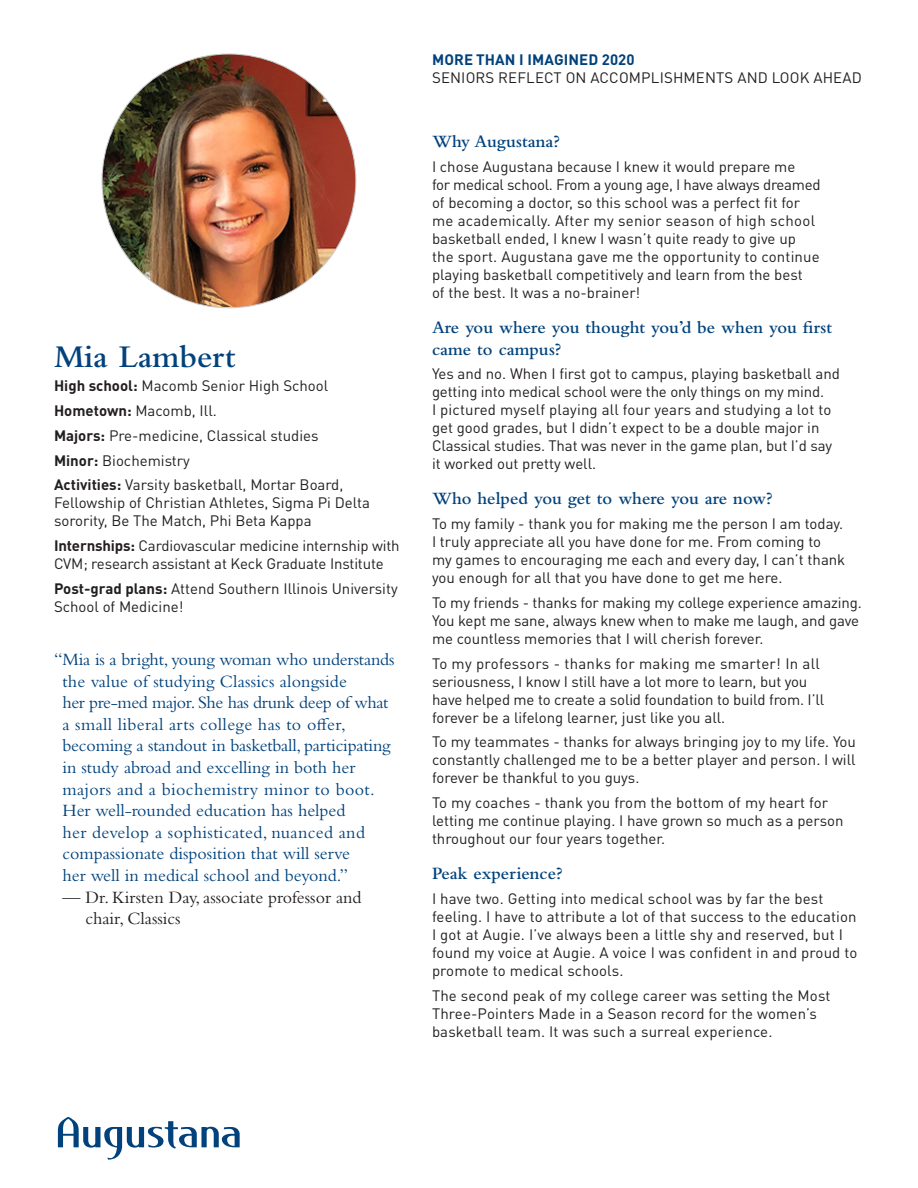
<style>
.page{position:relative;width:918px;height:1188px;background:#fff}
.page>*{position:absolute;margin:0;border:0;box-sizing:border-box;transform-origin:0 0}
.Subhead{font:600 33px "Bembo Std";color:#01427c}
.t1{font:18px/21.6px "Bembo Std";color:#01427c}
.Subhead-2{font:600 18px/21.6px "Bembo Std";color:#01427c}
.t2{font:18px/21.6px "Bembo Std";color:#231f20}
.Body_Copy{font:15px/18px "DINOT";color:#231f20}
.t3{font:700 15px "DINOT";letter-spacing:.01em;color:#01427c}
.s1{font-weight:700}
</style>
<div class="page">
<svg style="left:58px;top:1117px;width:182px;height:43px"></svg>
<img style="left:102px;top:54px;width:254px;height:253px">
<p class="Subhead" style="left:54px;top:338px;width:183px">Mia Lambert</p>
<p class="Body_Copy" style="left:54px;top:376px;width:276px"><span class="s1">High school:</span> Macomb Senior High School</p>
<p class="Body_Copy" style="left:54px;top:401px;width:164px"><span class="s1">Hometown:</span> Macomb, Ill.</p>
<p class="Body_Copy" style="left:54px;top:426px;width:266px"><span class="s1">Majors:</span> Pre-medicine, Classical studies</p>
<p class="Body_Copy" style="left:54px;top:451px;width:137px"><span class="s1">Minor:</span> Biochemistry</p>
<p class="Body_Copy" style="left:54px;top:475px;width:317px"><span class="s1">Activities:</span> Varsity basketball, Mortar Board,<br>Fellowship of Christian Athletes, Sigma Pi Delta sorority, Be The Match, Phi Beta Kappa</p>
<p class="Body_Copy" style="left:54px;top:536px;width:347px"><span class="s1">Internships:</span> Cardiovascular medicine internship with<br>CVM; research assistant at Keck Graduate Institute</p>
<p class="Body_Copy" style="left:54px;top:579px;width:345px"><span class="s1">Post-grad plans:</span> Attend Southern Illinois University<br>School of Medicine!</p>
<p class="t1" style="left:62px;top:648px;width:334px;text-indent:-8px">“Mia is a bright, young woman who understands the value of studying Classics alongside<br>her pre-med major. She has drunk deep of what a small liberal arts college has to offer, becoming a standout in basketball, participating in study abroad and excelling in both her majors and a biochemistry minor to boot.<br>Her well-rounded education has helped<br>her develop a sophisticated, nuanced and compassionate disposition that will serve<br>her well in medical school and beyond.”</p>
<p class="t2" style="left:85px;top:886px;width:278px;text-indent:-23px">— Dr. Kirsten Day, associate professor and chair, Classics</p>
<p class="t3" style="left:432px;top:50px;width:204px">MORE THAN I IMAGINED 2020</p>
<p class="Body_Copy" style="left:432px;top:68px;width:431px">SENIORS REFLECT ON ACCOMPLISHMENTS AND LOOK AHEAD</p>
<p class="Subhead-2" style="left:432px;top:131px;width:129px">Why Augustana?</p>
<p class="Body_Copy" style="left:432px;top:157px;width:390px">I chose Augustana because I knew it would prepare me<br>for medical school. From a young age, I have always dreamed of becoming a doctor, so this school was a perfect fit for me academically. After my senior season of high school basketball ended, I knew I wasn’t quite ready to give up the sport. Augustana gave me the opportunity to continue playing basketball competitively and learn from the best<br>of the best. It was a no-brainer!</p>
<p class="Subhead-2" style="left:432px;top:317px;width:402px">Are you where you thought you’d be when you first came to campus?</p>
<p class="Body_Copy" style="left:432px;top:364px;width:409px">Yes and no. When I first got to campus, playing basketball and getting into medical school were the only things on my mind.<br>I pictured myself playing all four years and studying a lot to get good grades, but I didn’t expect to be a double major in Classical studies. That was never in the game plan, but I’d say it worked out pretty well.</p>
<p class="Subhead-2" style="left:432px;top:488px;width:342px">Who helped you get to where you are now?</p>
<p class="Body_Copy" style="left:432px;top:514px;width:415px">To my family - thank you for making me the person I am today.<br>I truly appreciate all you have done for me. From coming to<br>my games to encouraging me each and every day, I can’t thank you enough for all that you have done to get me here.</p>
<p class="Body_Copy" style="left:432px;top:593px;width:431px">To my friends - thanks for making my college experience amazing.<br>You kept me sane, always knew when to make me laugh, and gave me countless memories that I will cherish forever.</p>
<p class="Body_Copy" style="left:432px;top:654px;width:394px">To my professors - thanks for making me smarter! In all seriousness, I know I still have a lot more to learn, but you have helped me to create a solid foundation to build from. I’ll forever be a lifelong learner, just like you all.</p>
<p class="Body_Copy" style="left:432px;top:732px;width:425px;text-align:justify">To my teammates - thanks for always bringing joy to my life. You constantly challenged me to be a better player and person. I will forever be thankful to you guys.</p>
<p class="Body_Copy" style="left:432px;top:793px;width:413px">To my coaches - thank you from the bottom of my heart for letting me continue playing. I have grown so much as a person throughout our four years together.</p>
<p class="Subhead-2" style="left:432px;top:863px;width:132px">Peak experience?</p>
<p class="Body_Copy" style="left:432px;top:889px;width:427px">I have two. Getting into medical school was by far the best feeling. I have to attribute a lot of that success to the education I got at Augie. I’ve always been a little shy and reserved, but I found my voice at Augie. A voice I was confident in and proud to promote to medical schools.</p>
<p class="Body_Copy" style="left:432px;top:986px;width:400px">The second peak of my college career was setting the Most<br>Three-Pointers Made in a Season record for the women’s basketball team. It was such a surreal experience.</p>
</div>
